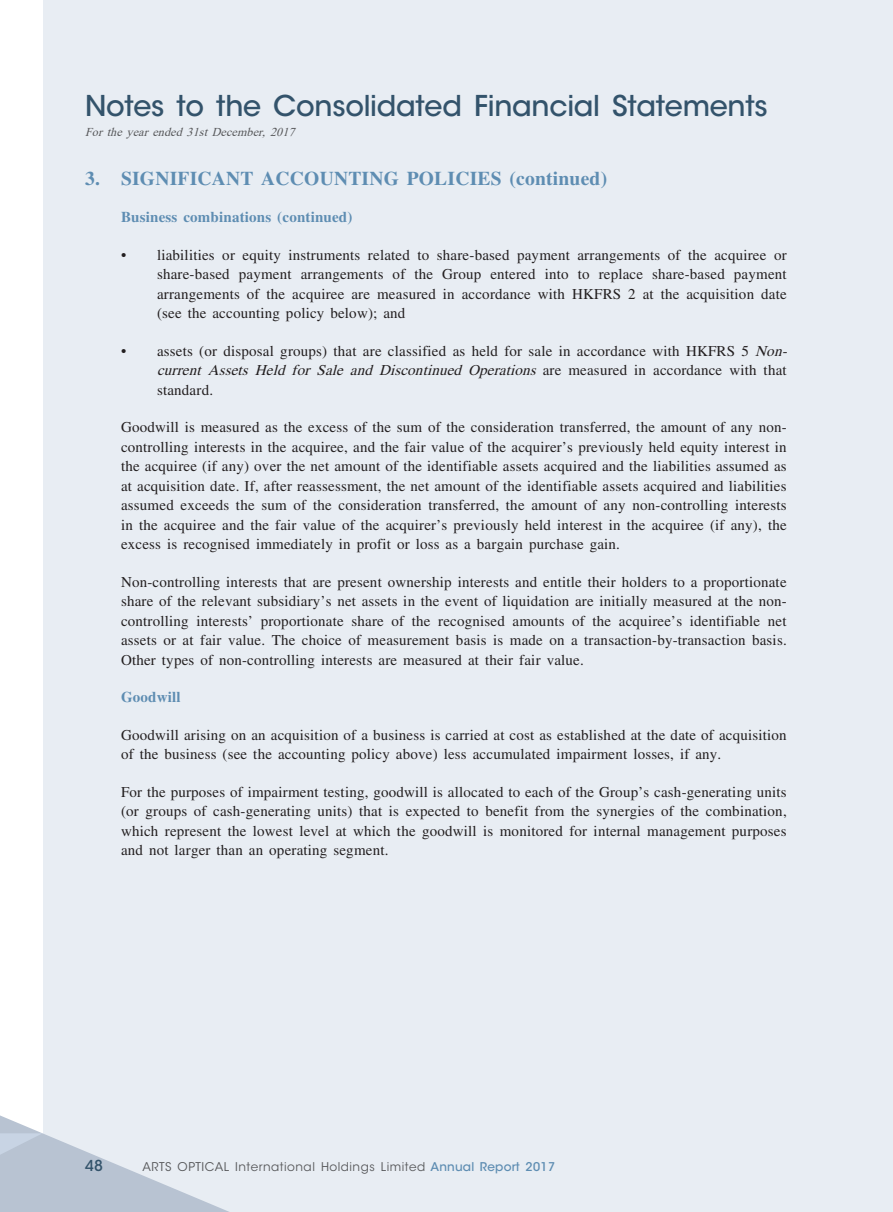
<style>
.page{position:relative;width:893px;height:1212px;background:#e8edf3}
.page>*{position:absolute;margin:0;border:0;box-sizing:border-box;transform-origin:0 0}
.t1{font:500 28.5px "ITC Avant Garde Std";letter-spacing:-.01em;color:#33536b}
._03_H1{font:700 19.5px "Times LT Std";letter-spacing:.015em;color:#5e8db2}
._12___P2{font:15px/19.5px "Times LT Std";letter-spacing:.01em;color:#231f20;text-align:justify}
._08____IN2{font:15px/19.5px "Times LT Std";letter-spacing:.01em;color:#231f20;text-align:justify}
._04___H2{font:700 15px "Times LT Std";letter-spacing:.01em;color:#5e8db2}
.t2{font:500 15px "ITC Avant Garde Std";color:#33536b}
.t3{font:12px "ITC Avant Garde Std";letter-spacing:.04em;color:#57585a}
.t4{font:italic 12px "Times New Roman";color:#57585a}
.s1{font-style:italic}
.s2{font-weight:500;color:#5e8db2}
</style>
<div class="page">
<div style="left:0;top:0;width:43px;height:1212px;background:#fff"></div>
<svg style="left:0;top:1115px;width:229px;height:97px"></svg>
<h1 class="t1" style="left:85px;top:88px;width:684px">Notes to the Consolidated Financial Statements</h1>
<p class="t4" style="left:85px;top:123px;width:215px">Fortheyearended31stDecember,2017</p>
<p class="_03_H1" style="left:85px;top:166px;width:524px">3. SIGNIFICANT ACCOUNTING POLICIES (continued)</p>
<p class="_04___H2" style="left:121px;top:208px;width:233px">Business combinations (continued)</p>
<p class="_08____IN2" style="left:157px;top:245px;width:631px;text-indent:-36px">• liabilities or equity instruments related to share-based payment arrangements of the acquiree or share-based payment arrangements of the Group entered into to replace share-based payment arrangements of the acquiree are measured in accordance with HKFRS 2 at the acquisition date (see the accounting policy below); and</p>
<p class="_08____IN2" style="left:157px;top:341px;width:636px;text-align:left;text-indent:-36px">• assets (or disposal groups) that are classified as held for sale in accordance with HKFRS 5 <span class="s1">Non&shy;current Assets Held for Sale and Discontinued Operations</span> a r e m e a s u r e d i n a c c o r d a n c e w i t h t h a t standard.</p>
<p class="_12___P2" style="left:121px;top:417px;width:667px">Goodwill is measured as the excess of the sum of the consideration transferred, the amount of any non&shy;controlling interests in the acquiree, and the fair value of the acquirer’s previously held equity interest in the acquiree (if any) over the net amount of the identifiable assets acquired and the liabilities assumed as at acquisition date. If, after reassessment, the net amount of the identifiable assets acquired and liabilities assumed exceeds the sum of the consideration transferred, the amount of any non-controlling interests in the acquiree and the fair value of the acquirer’s previously held interest in the acquiree (if any), the excess is recognised immediately in profit or loss as a bargain purchase gain.</p>
<p class="_12___P2" style="left:121px;top:572px;width:667px">Non-controlling interests that are present ownership interests and entitle their holders to a proportionate share of the relevant subsidiary’s net assets in the event of liquidation are initially measured at the non&shy;controlling interests’ proportionate share of the recognised amounts of the acquiree’s identifiable net assets or at fair value. The choice of measurement basis is made on a transaction-by-transaction basis.<br>Other types of non-controlling interests are measured at their fair value.</p>
<p class="_04___H2" style="left:121px;top:688px;width:61px">Goodwill</p>
<p class="_12___P2" style="left:121px;top:725px;width:667px">Goodwill arising on an acquisition of a business is carried at cost as established at the date of acquisition of the business (see the accounting policy above) less accumulated impairment losses, if any.</p>
<p class="_12___P2" style="left:121px;top:782px;width:667px">For the purposes of impairment testing, goodwill is allocated to each of the Group’s cash-generating units (or groups of cash-generating units) that is expected to benefit from the synergies of the combination, which represent the lowest level at which the goodwill is monitored for internal management purposes and not larger than an operating segment.</p>
<p class="t2" style="left:85px;top:1156px;width:19px">48</p>
<p class="t3" style="left:143px;top:1159px;width:414px">ARTS OPTICAL International Holdings Limited <span class="s2">Annual Report 2017</span></p>
</div>
